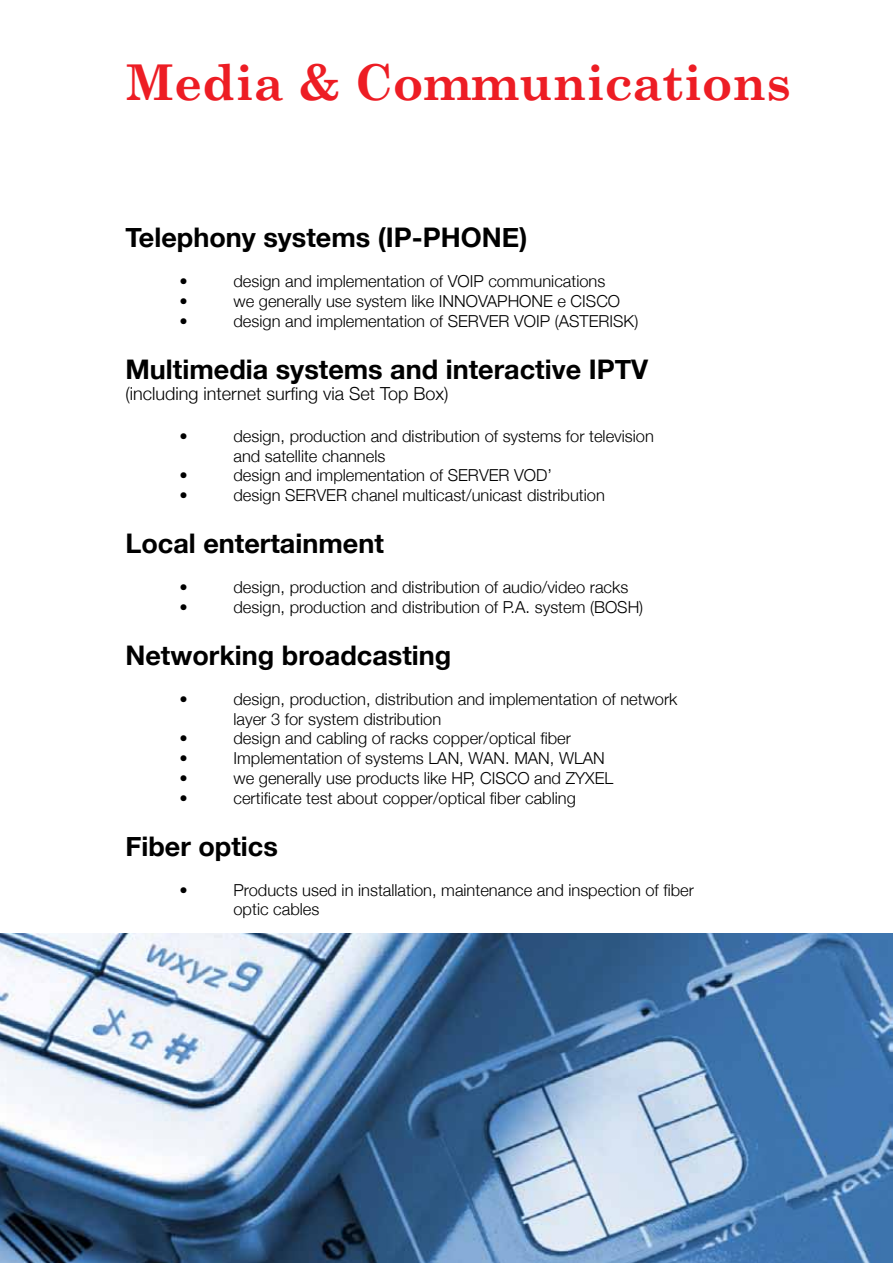
<style>
.page{position:relative;width:893px;height:1263px;background:#fff}
.page>*{position:absolute;margin:0;border:0;box-sizing:border-box;transform-origin:0 0}
.t1{font:700 49.5px "Century Schoolbook";color:#ed1d24}
.t2{font:700 27px "Helvetica Neue";color:#000}
.t3{font:300 18px "Helvetica Neue";color:#000}
.t4{font:300 16.5px/19.8px "Helvetica Neue";color:#000}
</style>
<div class="page">
<img style="left:0;top:933px;width:893px;height:330px">
<h1 class="t1" style="left:125px;top:53px;width:667px">Media &amp; Communications</h1>
<h2 class="t2" style="left:125px;top:217px;width:403px">Telephony systems (IP-PHONE)</h2>
<p class="t4" style="left:179px;top:270px;width:10px">•</p>
<p class="t4" style="left:233px;top:270px;width:373px">design and implementation of VOIP communications</p>
<p class="t4" style="left:179px;top:290px;width:10px">•</p>
<p class="t4" style="left:233px;top:290px;width:388px">we generally use system like INNOVAPHONE e CISCO</p>
<p class="t4" style="left:179px;top:310px;width:10px">•</p>
<p class="t4" style="left:233px;top:310px;width:406px">design and implementation of SERVER VOIP (ASTERISK)</p>
<h2 class="t2" style="left:125px;top:348px;width:524px">Multimedia systems and interactive IPTV</h2>
<p class="t3" style="left:125px;top:379px;width:325px">(including internet surfing via Set Top Box)</p>
<p class="t4" style="left:179px;top:425px;width:10px">•</p>
<p class="t4" style="left:233px;top:425px;width:422px">design, production and distribution of systems for television and satellite channels</p>
<p class="t4" style="left:179px;top:465px;width:10px">•</p>
<p class="t4" style="left:233px;top:465px;width:320px">design and implementation of SERVER VOD’</p>
<p class="t4" style="left:179px;top:485px;width:10px">•</p>
<p class="t4" style="left:233px;top:485px;width:373px">design SERVER chanel multicast/unicast distribution</p>
<h2 class="t2" style="left:125px;top:523px;width:260px">Local entertainment</h2>
<p class="t4" style="left:179px;top:576px;width:10px">•</p>
<p class="t4" style="left:233px;top:576px;width:396px">design, production and distribution of audio/video racks</p>
<p class="t4" style="left:179px;top:596px;width:10px">•</p>
<p class="t4" style="left:233px;top:596px;width:411px">design, production and distribution of P.A. system (BOSH)</p>
<h2 class="t2" style="left:125px;top:634px;width:327px">Networking broadcasting</h2>
<p class="t4" style="left:179px;top:688px;width:10px">•</p>
<p class="t4" style="left:233px;top:688px;width:446px">design, production, distribution and implementation of network layer 3 for system distribution</p>
<p class="t4" style="left:179px;top:728px;width:10px">•</p>
<p class="t4" style="left:233px;top:728px;width:339px">design and cabling of racks copper/optical fiber</p>
<p class="t4" style="left:179px;top:747px;width:10px">•</p>
<p class="t4" style="left:233px;top:747px;width:373px">Implementation of systems LAN, WAN. MAN, WLAN</p>
<p class="t4" style="left:179px;top:767px;width:10px">•</p>
<p class="t4" style="left:233px;top:767px;width:381px">we generally use products like HP, CISCO and ZYXEL</p>
<p class="t4" style="left:180px;top:787px;width:10px">•</p>
<p class="t4" style="left:234px;top:787px;width:344px">certificate test about copper/optical fiber cabling</p>
<h2 class="t2" style="left:125px;top:825px;width:154px">Fiber optics</h2>
<p class="t4" style="left:179px;top:879px;width:10px">•</p>
<p class="t4" style="left:233px;top:879px;width:462px">Products used in installation, maintenance and inspection of fiber optic cables</p>
</div>
